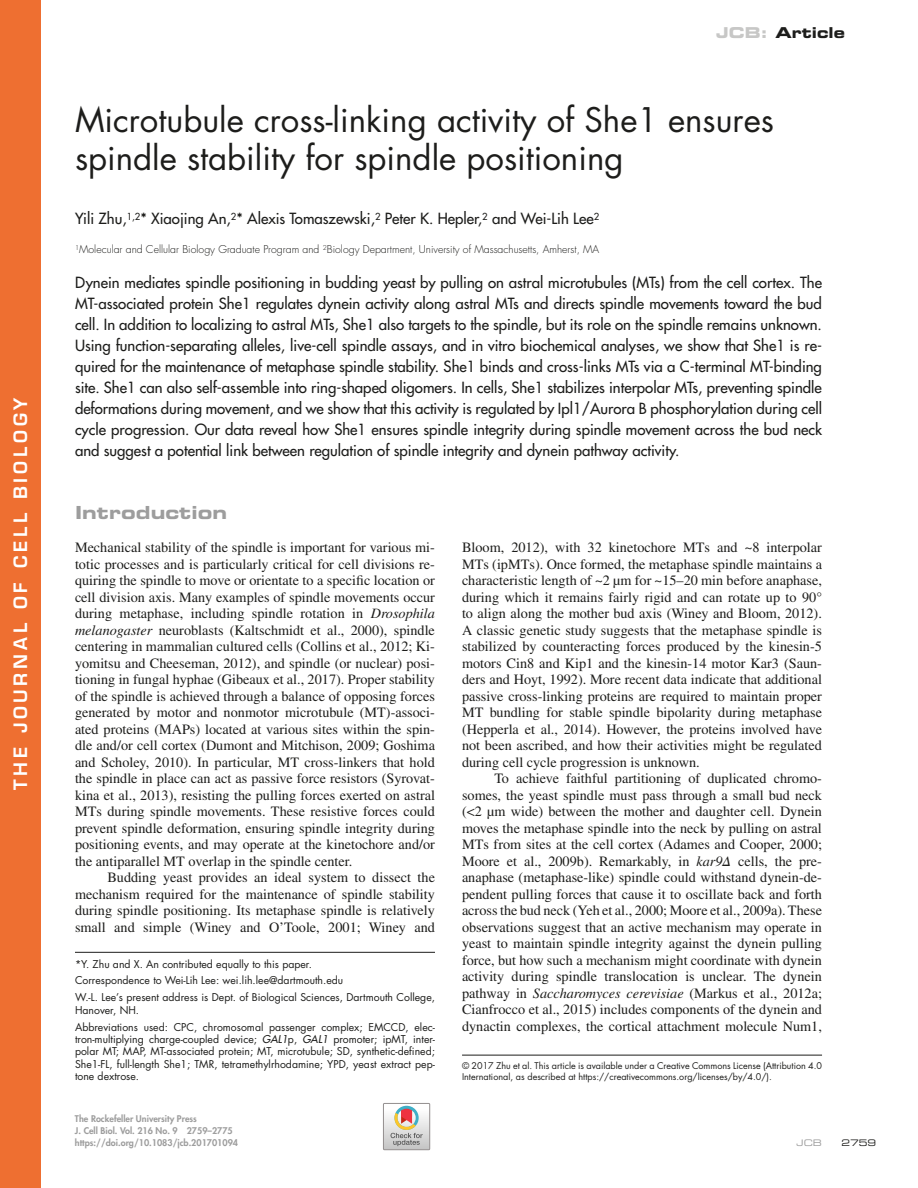
<style>
.page{position:relative;width:918px;height:1188px;background:#fff}
.page>*{position:absolute;margin:0;border:0;box-sizing:border-box;transform-origin:0 0}
.t1{font:33px/38.2px "Futura Std";color:#1d1d1b}
.t2{font:600 18px "Eurostile LT Std";letter-spacing:.205em;color:#fff}
.t3{font:18px "Eurostile LT Std Bold Ex 2";letter-spacing:.005em;color:#9d9d9d}
.t4{font:500 15px/21px "Futura Std";color:#1d1d1b;text-align:justify}
.t5{font:15px "Eurostile LT Std Bold Ex 2";color:#1d1d1b}
.t6{font:14.25px/16.5px "Times LT Std";color:#1d1d1b;text-align:justify}
.t7{font:10.5px/16.8px "Futura Std";color:#1d1d1b}
.t8{font:300 10.5px "Futura Std";color:#1d1d1b}
.t9{font:9px/10.8px "Futura Std";color:#1d1d1b}
.t10{font:800 9px/12px "Futura Std";color:#9d9d9d}
.t11{font:9px "Eurostile LT Std Ex 2";color:#1d1d1b}
.t12{font:9px "Eurostile LT Std Ex 2";color:#9d9d9d}
.s1{color:#c7c7c6}
.s2{font-style:italic}
.s3{font-weight:500;font-style:italic}
.s4{font-family:"STIX General";font-style:italic}
</style>
<div class="page">
<div style="left:0;top:0;width:40px;height:1188px;background:#ee6f31"></div>
<svg style="left:383px;top:1103px;width:47px;height:47px"></svg>
<hr style="left:75px;top:952px;width:360px;height:1px;background:#1d1d1b">
<hr style="left:462px;top:1055px;width:360px;height:1px;background:#1d1d1b">
<p class="t2" style="left:9px;top:790px;width:395px;rotate:-90deg">THE JOURNAL OF CELL BIOLOGY</p>
<p class="t5" style="left:716px;top:22px;width:130px"><span class="s1">JCB:</span> Article</p>
<h1 class="t1" style="left:75px;top:101px;width:700px">Microtubule cross-linking activity of She1 ensures spindle stability for spindle positioning</h1>
<p class="t4" style="left:75px;top:209px;width:526px">Yili Zhu,<sup>1,2</sup>* Xiaojing An,<sup>2</sup>* Alexis Tomaszewski,<sup>2</sup> Peter K. Hepler,<sup>2</sup> and Wei‑Lih Lee<sup>2</sup></p>
<p class="t8" style="left:75px;top:243px;width:526px"><sup>1</sup>Molecular and Cellular Biology Graduate Program and <sup>2</sup>Biology Department, University of Massachusetts, Amherst, MA</p>
<p class="t4" style="left:75px;top:272px;width:749px">Dynein mediates spindle positioning in budding yeast by pulling on astral microtubules (MTs) from the cell cortex. The MT-associated protein She1 regulates dynein activity along astral MTs and directs spindle movements toward the bud cell. In addition to localizing to astral MTs, She1 also targets to the spindle, but its role on the spindle remains unknown.<br>Using function-separating alleles, live-cell spindle assays, and in vitro biochemical analyses, we show that She1 is re&shy;quired for the maintenance of metaphase spindle stability. She1 binds and cross-links MTs via a C-terminal MT-binding site. She1 can also self-assemble into ring-shaped oligomers. In cells, She1 stabilizes interpolar MTs, preventing spindle deformations during movement, and we show that this activity is regulated by Ipl1/Aurora B phosphorylation during cell cycle progression. Our data reveal how She1 ensures spindle integrity during spindle movement across the bud neck and suggest a potential link between regulation of spindle integrity and dynein pathway activity.</p>
<p class="t3" style="left:75px;top:500px;width:154px">Introduction</p>
<p class="t6" style="left:75px;top:539px;width:362px">Mechanical stability of the spindle is important for various mi&shy;totic processes and is particularly critical for cell divisions re&shy;quiring the spindle to move or orientate to a specific location or cell division axis. Many examples of spindle movements occur during metaphase, including spindle rotation in <span class="s2">Drosophila melanogaster</span> neuroblasts (Kaltschmidt et al., 2000), spindle centering in mammalian cultured cells (Collins et al., 2012; Ki&shy;yomitsu and Cheeseman, 2012), and spindle (or nuclear) posi&shy;tioning in fungal hyphae (Gibeaux et al., 2017). Proper stability of the spindle is achieved through a balance of opposing forces generated by motor and nonmotor microtubule (MT)-associ&shy;ated proteins (MAPs) located at various sites within the spin&shy;dle and/or cell cortex (Dumont and Mitchison, 2009; Goshima and Scholey, 2010). In particular, MT cross-linkers that hold the spindle in place can act as passive force resistors (Syrovat&shy;kina et al., 2013), resisting the pulling forces exerted on astral MTs during spindle movements. These resistive forces could prevent spindle deformation, ensuring spindle integrity during positioning events, and may operate at the kinetochore and/or the antiparallel MT overlap in the spindle center.</p>
<p class="t6" style="left:75px;top:869px;width:362px;text-indent:32px">Budding yeast provides an ideal system to dissect the mechanism required for the maintenance of spindle stability during spindle positioning. Its metaphase spindle is relatively small and simple (Winey and O’Toole, 2001; Winey and</p>
<p class="t7" style="left:75px;top:955px;width:362px">*Y. Zhu and X. An contributed equally to this paper.<br>Correspondence to Wei-Lih Lee: wei.lih.lee@dartmouth.edu<br>W.-L. Lee’s present address is Dept. of Biological Sciences, Dartmouth College,</p>
<p class="t7" style="left:75px;top:1001px;width:362px">Hanover, NH.<br>Abbreviations used: CPC, chromosomal passenger complex; EMCCD, elec-</p>
<p class="t7" style="left:75px;top:1033px;width:362px;line-height:12.5px;text-align:justify">tron-multiplying charge-coupled device; <span class="s3">GAL1</span>p, <span class="s3">GAL1</span> promoter; ipMT, inter&shy;polar MT; MAP, MT-associated protein; MT, microtubule; SD, synthetic-defined; She1-FL, full-length She1; TMR, tetramethylrhodamine; YPD, yeast extract pep&shy;tone dextrose.</p>
<p class="t10" style="left:75px;top:1112px;width:165px">The Rockefeller University Press<br>J. Cell Biol. Vol. 216 No. 9 2759–2775 https://doi.org/10.1083/jcb.201701094</p>
<p class="t6" style="left:462px;top:539px;width:362px">Bloom, 2012), with 32 kinetochore MTs and ~8 interpolar MTs (ipMTs). Once formed, the metaphase spindle maintains a characteristic length of ~2 µm for ~15–20 min before anaphase, during which it remains fairly rigid and can rotate up to 90° to align along the mother bud axis (Winey and Bloom, 2012).<br>A classic genetic study suggests that the metaphase spindle is stabilized by counteracting forces produced by the kinesin-5 motors Cin8 and Kip1 and the kinesin-14 motor Kar3 (Saun&shy;ders and Hoyt, 1992). More recent data indicate that additional passive cross-linking proteins are required to maintain proper MT bundling for stable spindle bipolarity during metaphase (Hepperla et al., 2014). However, the proteins involved have not been ascribed, and how their activities might be regulated during cell cycle progression is unknown.</p>
<p class="t6" style="left:462px;top:770px;width:362px;text-indent:32px">To achieve faithful partitioning of duplicated chromo&shy;somes, the yeast spindle must pass through a small bud neck (&lt;2 µm wide) between the mother and daughter cell. Dynein moves the metaphase spindle into the neck by pulling on astral MTs from sites at the cell cortex (Adames and Cooper, 2000; Moore et al., 2009b). Remarkably, in <span class="s2">kar9</span><span class="s4">Δ</span> cells, the pre&shy;anaphase (metaphase-like) spindle could withstand dynein-de&shy;pendent pulling forces that cause it to oscillate back and forth across the bud neck (Yeh et al., 2000; Moore et al., 2009a). These observations suggest that an active mechanism may operate in yeast to maintain spindle integrity against the dynein pulling force, but how such a mechanism might coordinate with dynein activity during spindle translocation is unclear. The dynein pathway in <span class="s2">Saccharomyces cerevisiae</span> (Markus et al., 2012a; Cianfrocco et al., 2015) includes components of the dynein and dynactin complexes, the cortical attachment molecule Num1,</p>
<p class="t9" style="left:462px;top:1061px;width:362px">© 2017 Zhu et al. This article is available under a Creative Commons License (Attribution 4.0<br>International, as described at https://creativecommons.org/licenses/by/4.0/).</p>
<p class="t12" style="left:796px;top:1136px;width:27px">JCB</p>
<p class="t11" style="left:842px;top:1136px;width:36px">2759</p>
</div>
